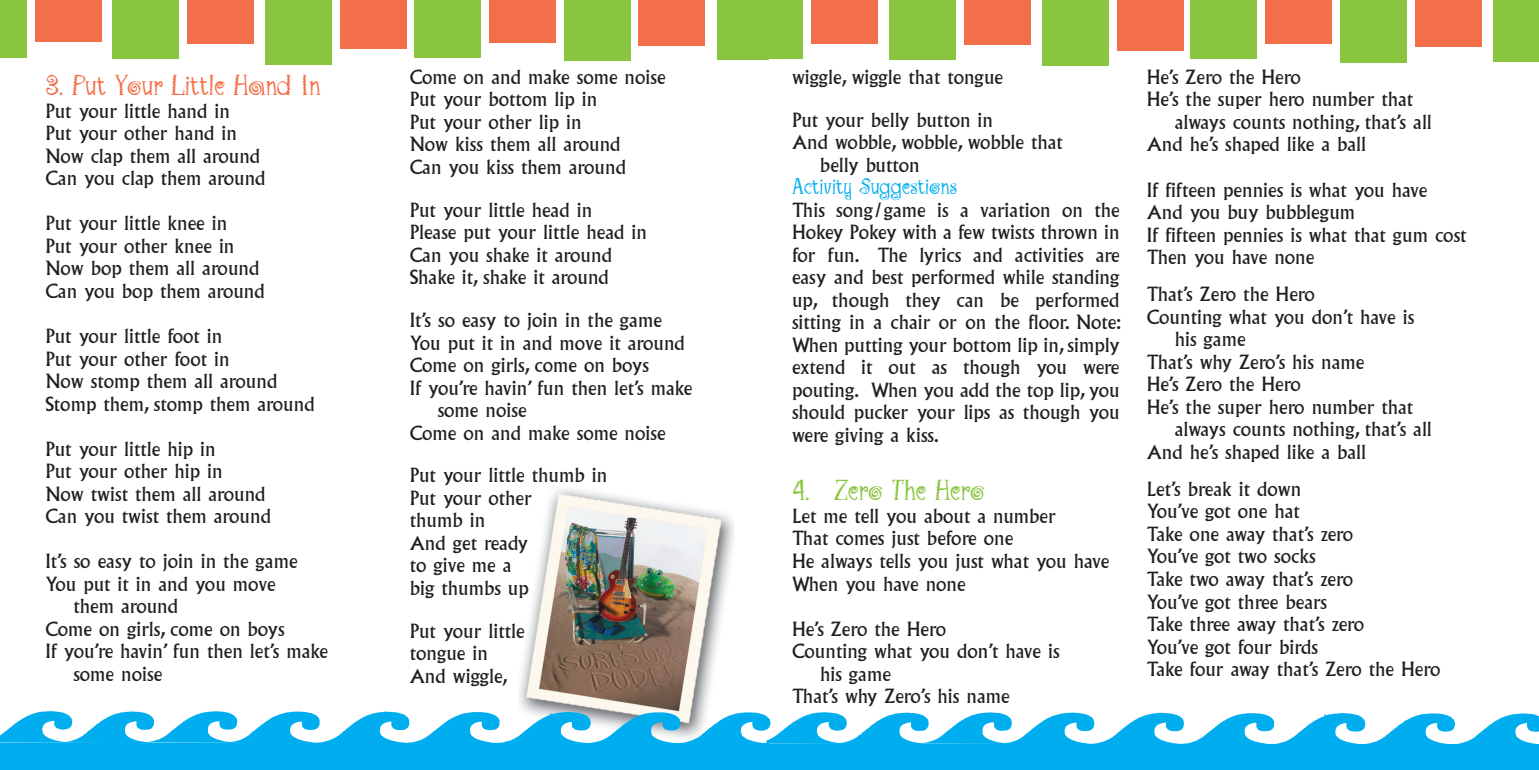
<style>
.page{position:relative;width:1539px;height:770px;background:#fff}
.page>*{position:absolute;margin:0;border:0;box-sizing:border-box;transform-origin:0 0}
.t1{font:31.5px "Maraca";color:#f3704a}
.t2{font:31.5px "Maraca";color:#89c53f}
.t3{font:24.75px "Maraca";color:#00aeef}
.t4{font:19.12px/22.5px "Albertus";color:#231f20}
.t5{font:19.12px "Albertus";letter-spacing:-.02em;color:#231f20}
</style>
<div class="page">
<img style="left:519px;top:489px;width:215px;height:222px">
<div style="left:0;top:0;width:27px;height:57px;background:#89c53f"></div>
<div style="left:35px;top:0;width:67px;height:42px;background:#f36f4a"></div>
<div style="left:113px;top:0;width:66px;height:58px;background:#89c53f"></div>
<div style="left:188px;top:0;width:66px;height:43px;background:#f36f4a"></div>
<div style="left:266px;top:0;width:66px;height:64px;background:#89c53f"></div>
<div style="left:341px;top:0;width:66px;height:49px;background:#f36f4a"></div>
<div style="left:414px;top:0;width:67px;height:57px;background:#89c53f"></div>
<div style="left:489px;top:0;width:67px;height:42px;background:#f36f4a"></div>
<div style="left:564px;top:0;width:66px;height:61px;background:#89c53f"></div>
<div style="left:639px;top:0;width:66px;height:46px;background:#f36f4a"></div>
<div style="left:717px;top:0;width:56px;height:60px;background:#89c53f"></div>
<div style="left:769px;top:0;width:770px;height:67px;background:#fff"></div>
<div style="left:769px;top:0;width:34px;height:58px;background:#89c53f"></div>
<div style="left:812px;top:0;width:66px;height:43px;background:#f36f4a"></div>
<div style="left:889px;top:0;width:66px;height:60px;background:#89c53f"></div>
<div style="left:964px;top:0;width:66px;height:45px;background:#f36f4a"></div>
<div style="left:1042px;top:0;width:66px;height:65px;background:#89c53f"></div>
<div style="left:1117px;top:0;width:66px;height:50px;background:#f36f4a"></div>
<div style="left:1190px;top:0;width:67px;height:59px;background:#89c53f"></div>
<div style="left:1265px;top:0;width:67px;height:44px;background:#f36f4a"></div>
<div style="left:1340px;top:0;width:66px;height:62px;background:#89c53f"></div>
<div style="left:1415px;top:0;width:66px;height:47px;background:#f36f4a"></div>
<div style="left:1493px;top:0;width:46px;height:61px;background:#89c53f"></div>
<div style="left:767px;top:743px;width:772px;height:27px;background:#00aeef"></div>
<svg style="left:0;top:711px;width:1539px;height:33px"></svg>
<div style="left:0;top:742px;width:768px;height:28px;background:#00aeef"></div>
<p class="t1" style="left:45px;top:70px;width:276px">3. Put Your Little Hand In</p>
<p class="t4" style="left:45px;top:100px;width:186px">Put your little hand in</p>
<p class="t4" style="left:45px;top:122px;width:193px">Put your other hand in</p>
<p class="t4" style="left:45px;top:145px;width:216px">Now clap them all around</p>
<p class="t4" style="left:45px;top:167px;width:222px">Can you clap them around</p>
<p class="t4" style="left:45px;top:212px;width:183px">Put your little knee in</p>
<p class="t4" style="left:45px;top:235px;width:191px">Put your other knee in</p>
<p class="t4" style="left:45px;top:257px;width:216px">Now bop them all around</p>
<p class="t4" style="left:45px;top:280px;width:221px">Can you bop them around</p>
<p class="t4" style="left:45px;top:325px;width:179px">Put your little foot in</p>
<p class="t4" style="left:45px;top:347px;width:186px">Put your other foot in</p>
<p class="t4" style="left:45px;top:370px;width:234px">Now stomp them all around</p>
<p class="t4" style="left:45px;top:392px;width:271px">Stomp them, stomp them around</p>
<p class="t4" style="left:45px;top:437px;width:172px">Put your little hip in</p>
<p class="t4" style="left:45px;top:460px;width:179px">Put your other hip in</p>
<p class="t4" style="left:45px;top:482px;width:222px">Now twist them all around</p>
<p class="t4" style="left:45px;top:505px;width:227px">Can you twist them around</p>
<p class="t4" style="left:45px;top:550px;width:254px">It’s so easy to join in the game</p>
<p class="t4" style="left:45px;top:572px;width:232px">You put it in and you move</p>
<p class="t4" style="left:73px;top:595px;width:106px">them around</p>
<p class="t4" style="left:45px;top:617px;width:241px">Come on girls, come on boys</p>
<p class="t4" style="left:45px;top:640px;width:284px">If you’re havin’ fun then let’s make</p>
<p class="t4" style="left:73px;top:662px;width:90px">some noise</p>
<p class="t4" style="left:410px;top:66px;width:257px">Come on and make some noise</p>
<p class="t4" style="left:410px;top:88px;width:189px">Put your bottom lip in</p>
<p class="t4" style="left:410px;top:111px;width:174px">Put your other lip in</p>
<p class="t4" style="left:410px;top:133px;width:212px">Now kiss them all around</p>
<p class="t4" style="left:410px;top:156px;width:218px">Can you kiss them around</p>
<p class="t4" style="left:410px;top:199px;width:184px">Put your little head in</p>
<p class="t4" style="left:410px;top:221px;width:239px">Please put your little head in</p>
<p class="t4" style="left:410px;top:244px;width:204px">Can you shake it around</p>
<p class="t4" style="left:410px;top:266px;width:201px">Shake it, shake it around</p>
<p class="t4" style="left:410px;top:309px;width:254px">It’s so easy to join in the game</p>
<p class="t4" style="left:410px;top:331px;width:277px">You put it in and move it around</p>
<p class="t4" style="left:410px;top:354px;width:241px">Come on girls, come on boys</p>
<p class="t4" style="left:410px;top:376px;width:284px">If you’re havin’ fun then let’s make</p>
<p class="t4" style="left:438px;top:399px;width:90px">some noise</p>
<p class="t4" style="left:410px;top:421px;width:257px">Come on and make some noise</p>
<p class="t4" style="left:410px;top:464px;width:199px">Put your little thumb in</p>
<p class="t4" style="left:410px;top:487px;width:124px">Put your other thumb in</p>
<p class="t4" style="left:410px;top:532px;width:121px">And get ready to give me a big thumbs up</p>
<p class="t4" style="left:410px;top:619px;width:116px">Put your little tongue in</p>
<p class="t4" style="left:410px;top:664px;width:99px">And wiggle,</p>
<p class="t4" style="left:792px;top:66px;width:213px">wiggle, wiggle that tongue</p>
<p class="t4" style="left:792px;top:109px;width:203px">Put your belly button in</p>
<p class="t4" style="left:792px;top:131px;width:272px">And wobble, wobble, wobble that</p>
<p class="t4" style="left:820px;top:154px;width:101px">belly button</p>
<p class="t3" style="left:792px;top:174px;width:166px">Activity Suggestions</p>
<p class="t4" style="left:792px;top:199px;width:331px;text-align:justify">This song/game is a variation on the Hokey Pokey with a few twists thrown in for fun. The lyrics and activities are easy and best performed while standing up, though they can be performed sitting in a chair or on the floor. Note:<br>When putting your bottom lip in, simply extend it out as though you were pouting. When you add the top lip, you should pucker your lips as though you were giving a kiss.</p>
<p class="t2" style="left:792px;top:474px;width:194px">4. Zero The Hero</p>
<p class="t4" style="left:792px;top:505px;width:265px">Let me tell you about a number</p>
<p class="t4" style="left:792px;top:527px;width:223px">That comes just before one</p>
<p class="t4" style="left:792px;top:550px;width:319px">He always tells you just what you have</p>
<p class="t4" style="left:792px;top:572px;width:175px">When you have none</p>
<p class="t4" style="left:792px;top:617px;width:156px">He’s Zero the Hero</p>
<p class="t4" style="left:792px;top:640px;width:269px">Counting what you don’t have is</p>
<p class="t4" style="left:820px;top:662px;width:72px">his game</p>
<p class="t4" style="left:792px;top:685px;width:219px">That’s why Zero’s his name</p>
<p class="t4" style="left:1147px;top:66px;width:156px">He’s Zero the Hero</p>
<p class="t4" style="left:1147px;top:88px;width:268px">He’s the super hero number that</p>
<p class="t4" style="left:1175px;top:111px;width:259px">always counts nothing, that’s all</p>
<p class="t4" style="left:1147px;top:133px;width:221px">And he’s shaped like a ball</p>
<p class="t4" style="left:1147px;top:178px;width:282px">If fifteen pennies is what you have</p>
<p class="t4" style="left:1147px;top:201px;width:210px">And you buy bubblegum</p>
<p class="t4" style="left:1147px;top:223px;width:321px">If fifteen pennies is what that gum cost</p>
<p class="t4" style="left:1147px;top:246px;width:169px">Then you have none</p>
<p class="t4" style="left:1147px;top:283px;width:170px">That’s Zero the Hero</p>
<p class="t4" style="left:1147px;top:306px;width:269px">Counting what you don’t have is</p>
<p class="t4" style="left:1175px;top:328px;width:72px">his game</p>
<p class="t4" style="left:1147px;top:351px;width:219px">That’s why Zero’s his name</p>
<p class="t4" style="left:1147px;top:373px;width:156px">He’s Zero the Hero</p>
<p class="t4" style="left:1147px;top:396px;width:268px">He’s the super hero number that</p>
<p class="t4" style="left:1175px;top:418px;width:259px">always counts nothing, that’s all</p>
<p class="t4" style="left:1147px;top:441px;width:221px">And he’s shaped like a ball</p>
<p class="t4" style="left:1147px;top:478px;width:156px">Let’s break it down</p>
<p class="t4" style="left:1147px;top:500px;width:155px">You’ve got one hat</p>
<p class="t4" style="left:1147px;top:523px;width:208px">Take one away that’s zero</p>
<p class="t4" style="left:1147px;top:545px;width:171px">You’ve got two socks</p>
<p class="t5" style="left:1147px;top:568px;width:208px">Take two away that’s zero</p>
<p class="t4" style="left:1147px;top:590px;width:182px">You’ve got three bears</p>
<p class="t4" style="left:1147px;top:613px;width:219px">Take three away that’s zero</p>
<p class="t4" style="left:1147px;top:635px;width:173px">You’ve got four birds</p>
<p class="t4" style="left:1147px;top:658px;width:295px">Take four away that’s Zero the Hero</p>
</div>
